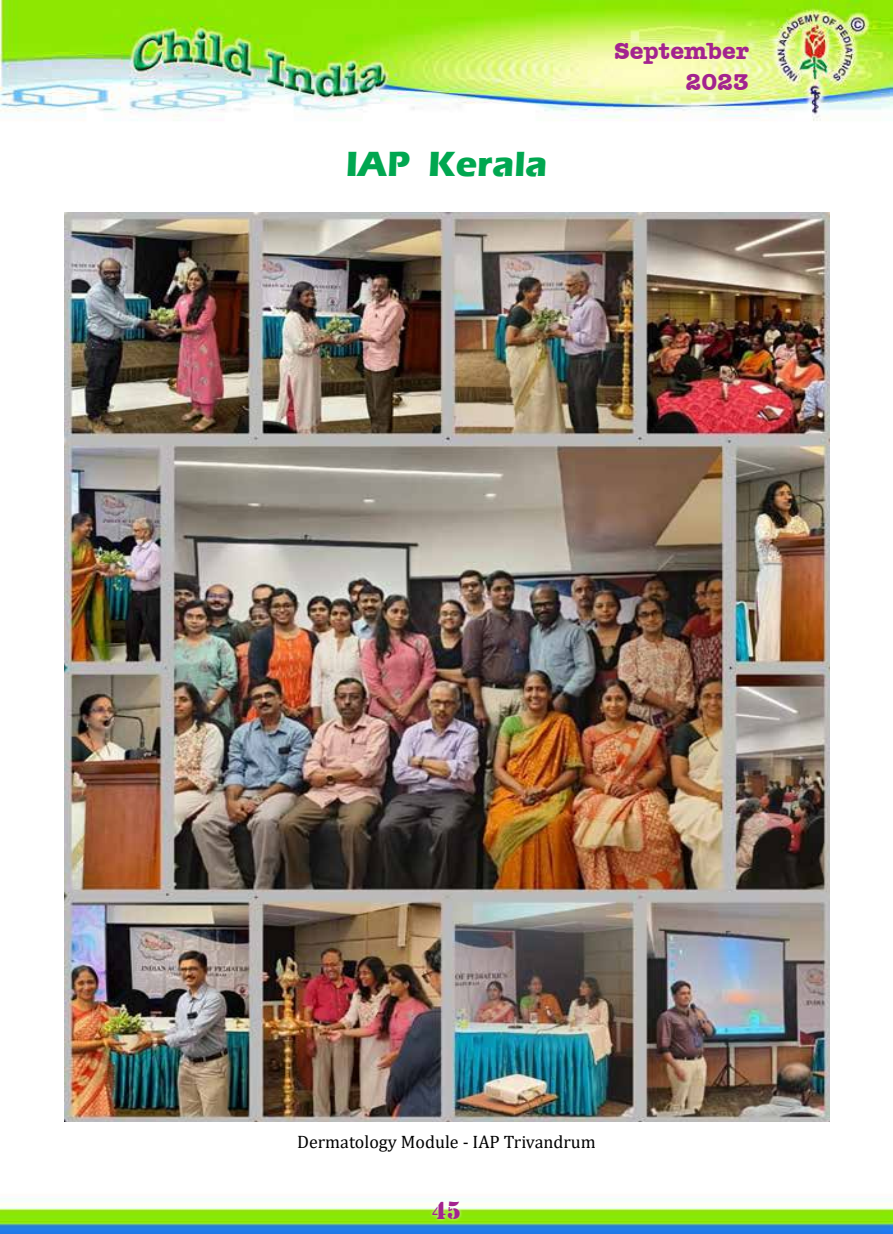
<style>
.page{position:relative;width:893px;height:1234px;background:#fff}
.page>*{position:absolute;margin:0;border:0;box-sizing:border-box;transform-origin:0 0}
.t1{font:700 36px "Eras ITC";color:#00a750}
.t2{font:25.5px "Army";color:#a3238f}
.t3{font:700 24px/30.6px "Amer Typewriter IT Cby BT";color:#a3238f;text-align:right}
.t4{font:18px "Cambria";color:#000}
.t5{font:700 18px "Amer Typewriter IT Cby BT";color:#a3238f}
</style>
<div class="page">
<img style="left:0;top:0;width:893px;height:1233px">
<div style="left:429px;top:1198px;width:34px;height:23px;background:#fff;opacity:.75"></div>
<img style="left:64px;top:212px;width:765px;height:908px">
<h1 class="t1" style="left:346px;top:143px;width:203px">IAP Kerala</h1>
<h3 class="t3" style="left:615px;top:35px;width:136px">September<br>2023</h3>
<p class="t5" style="left:650px;top:39px;width:56px">Vol. 1</p>
<p class="t4" style="left:297px;top:1130px;width:300px">Dermatology module - IAP Trivandrum</p>
<h2 class="t2" style="left:432px;top:1195px;width:31px">45</h2>
</div>
